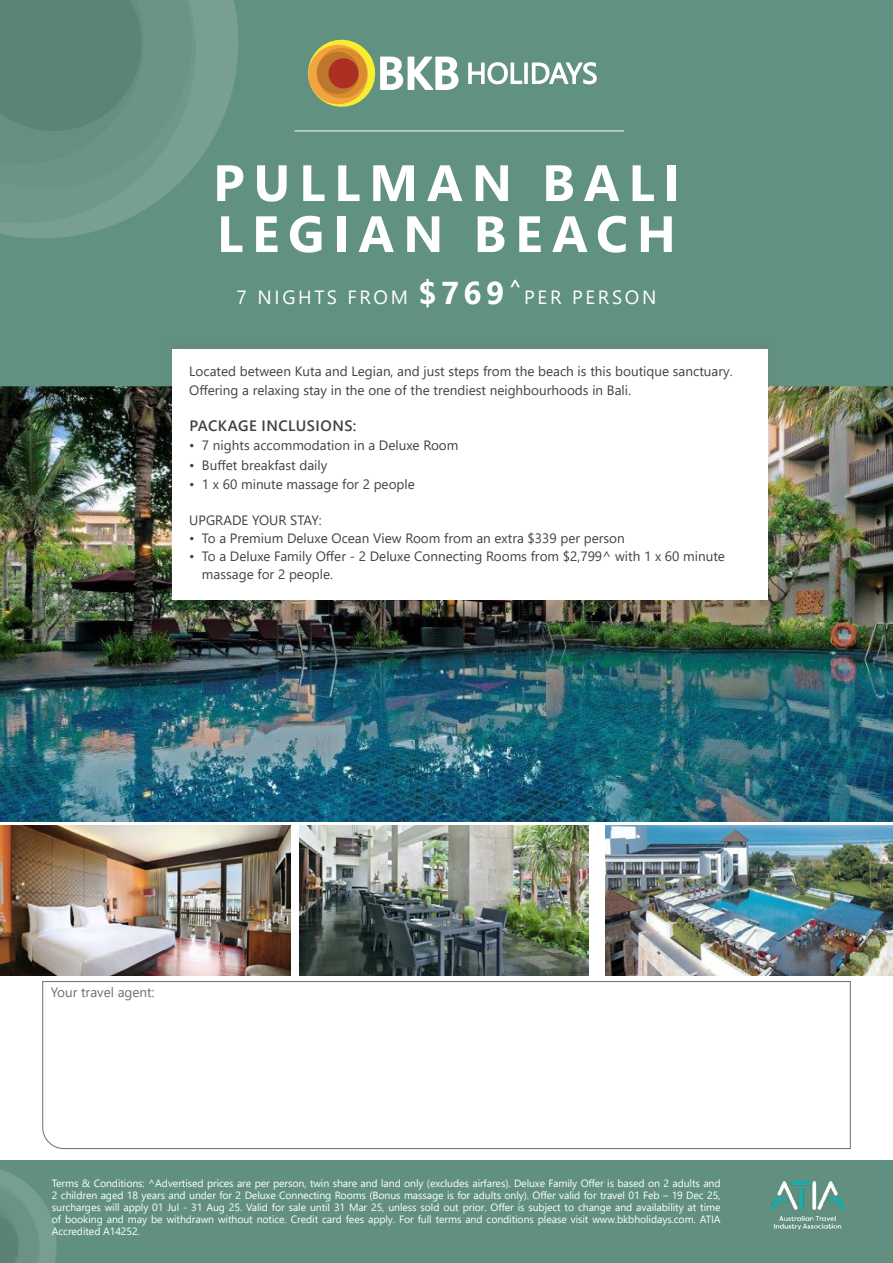
<style>
.page{position:relative;width:893px;height:1263px;background:#fff}
.page>*{position:absolute;margin:0;border:0;box-sizing:border-box;transform-origin:0 0}
.t1{font:700 51px "Segoe UI";letter-spacing:.175em;color:#fff}
.t2{font:700 48px "Segoe UI";color:#fff}
.t3{font:19.2px "Segoe UI";letter-spacing:.14em;color:#fff}
.t4{font:600 15px "Segoe UI";letter-spacing:.035em;color:#414042}
.t5{font:13.5px/19.5px "Segoe UI";color:#414042}
.t6{font:13.5px "Segoe UI";color:#6d6e71}
.t7{font:10.5px/12px "Segoe UI";letter-spacing:-.01em;color:#fff;text-align:justify}
.s1{font-weight:700;font-size:31.5px}
</style>
<div class="page">
<img style="left:0;top:386px;width:893px;height:436px">
<div style="left:0;top:0;width:893px;height:386px;background:#619181"></div>
<hr style="left:294px;top:131px;width:330px;height:1px;background:#fff">
<svg style="left:468px;top:62px;width:54px;height:22px"></svg>
<svg style="left:524px;top:62px;width:4px;height:22px"></svg>
<svg style="left:532px;top:62px;width:65px;height:22px"></svg>
<svg style="left:308px;top:40px;width:150px;height:67px;background:#a4a279"></svg>
<svg style="left:0;top:0;width:266px;height:266px;background:#639282"></svg>
<svg style="left:0;top:0;width:220px;height:248px;background:#699687"></svg>
<svg style="left:0;top:0;width:213px;height:210px;background:#668e81"></svg>
<svg style="left:42px;top:981px;width:809px;height:168px"></svg>
<div style="left:163px;top:336px;width:613px;height:267px;background:#6d6e71;opacity:.25"></div>
<div style="left:172px;top:349px;width:595px;height:251px;background:#fff"></div>
<img style="left:0;top:825px;width:291px;height:150px">
<img style="left:299px;top:825px;width:289px;height:150px">
<img style="left:606px;top:825px;width:287px;height:150px">
<div style="left:0;top:1160px;width:893px;height:103px;background:#619081"></div>
<img style="left:771px;top:1181px;width:73px;height:48px">
<svg style="left:0;top:1170px;width:57px;height:93px"></svg>
<h1 class="t1" style="left:47px;top:135px;width:634px"><sub>STAY&amp;</sub>PULLMAN BALI</h1>
<h2 class="t2" style="left:216px;top:146px;width:139px">SWIM</h2>
<h1 class="t1" style="left:217px;top:186px;width:460px">LEGIAN BEACH</h1>
<h3 class="t3" style="left:237px;top:279px;width:421px">7 NIGHTS FROM <span class="s1">$769</span><sup>^</sup>PER PERSON</h3>
<p class="t5" style="left:189px;top:360px;width:545px">Located between Kuta and Legian, and just steps from the beach is this boutique sanctuary.<br>Offering a relaxing stay in the one of the trendiest neighbourhoods in Bali.</p>
<h3 class="t4" style="left:189px;top:411px;width:168px">PACKAGE INCLUSIONS:</h3>
<p class="t5" style="left:189px;top:434px;width:271px">• 7 nights accommodation in a Deluxe Room</p>
<p class="t5" style="left:189px;top:454px;width:140px">• Buffet breakfast daily</p>
<p class="t5" style="left:189px;top:473px;width:227px">• 1 x 60 minute massage for 2 people</p>
<p class="t5" style="left:189px;top:509px;width:134px">UPGRADE YOUR STAY:</p>
<p class="t5" style="left:189px;top:527px;width:437px">• To a Premium Deluxe Ocean View Room from an extra $339 per person</p>
<p class="t5" style="left:202px;top:546px;width:525px;line-height:18px;text-indent:-13px">• To a Deluxe Family Offer - 2 Deluxe Connecting Rooms from $2,799^ with 1 x 60 minute massage for 2 people.</p>
<p class="t6" style="left:51px;top:980px;width:105px">Your travel agent:</p>
<p class="t7" style="left:52px;top:1176px;width:670px">Terms &amp; Conditions: ^Advertised prices are per person, twin share and land only (excludes airfares). Deluxe Family Offer is based on 2 adults and 2 children aged 18 years and under for 2 Deluxe Connecting Rooms (Bonus massage is for adults only). Offer valid for travel 01 Feb – 19 Dec 25, surcharges will apply 01 Jul - 31 Aug 25. Valid for sale until 31 Mar 25, unless sold out prior. Offer is subject to change and availability at time of booking and may be withdrawn without notice. Credit card fees apply. For full terms and conditions please visit www.bkbholidays.com. ATIA Accredited A14252.</p>
</div>
